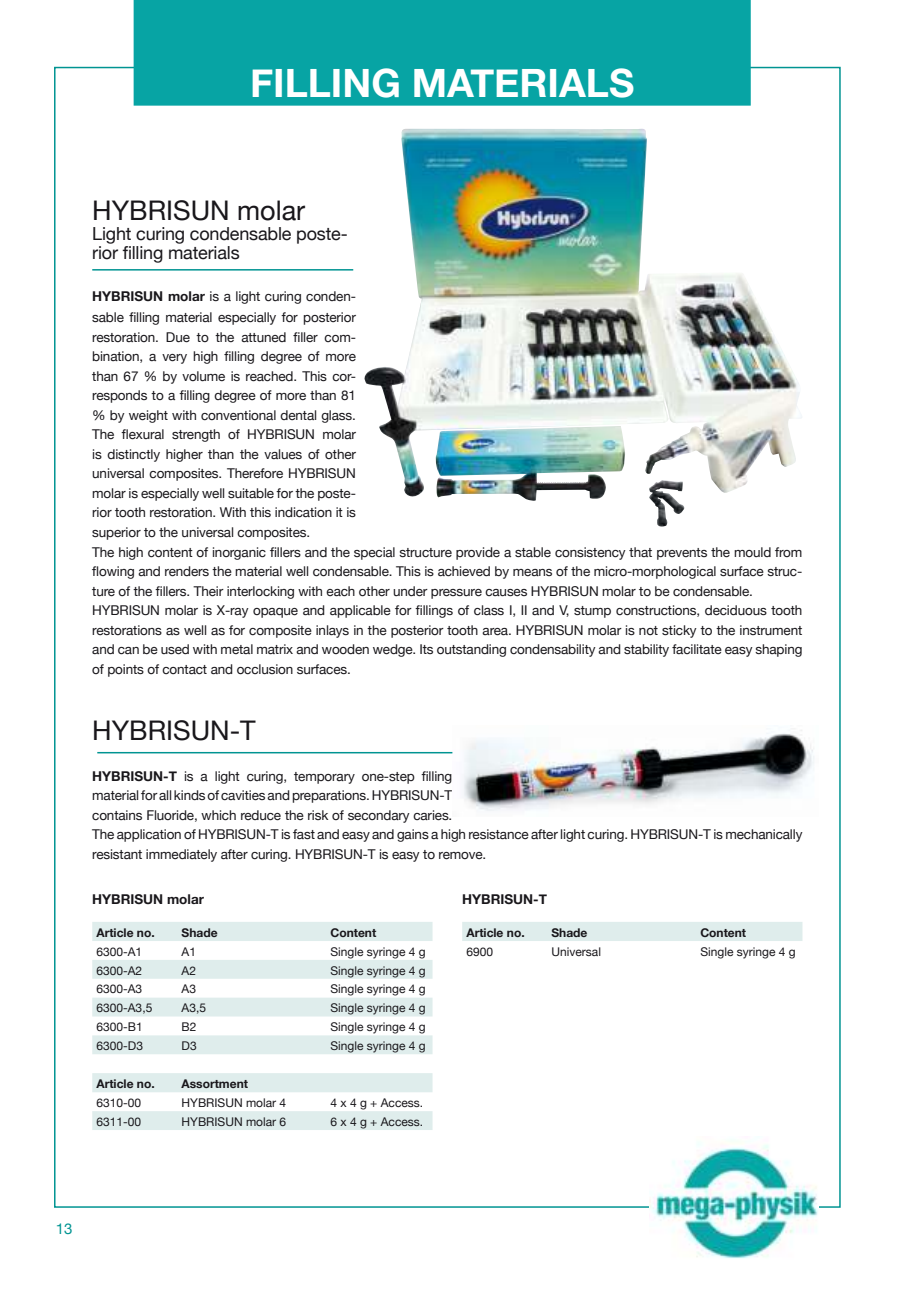
<style>
.page{position:relative;width:906px;height:1289px;background:#fff}
.page>*{position:absolute;margin:0;border:0;box-sizing:border-box;transform-origin:0 0}
.t1{font:700 39px "Helvetica Neue";color:#fff}
.t2{font:27px "Helvetica Neue";color:#19171b}
.t3{font:18px/19.5px "Helvetica Neue";letter-spacing:-.01em;color:#19171b}
.t4{font:15px "Helvetica Neue";color:#009492}
.t5{font:13.5px/19.5px "Helvetica Neue";letter-spacing:-.01em;color:#19171b}
.t6{font:700 13.5px "Helvetica Neue";color:#19171b}
.t7{font:12px "Helvetica Neue";color:#19171b}
.t8{font:700 12px "Helvetica Neue";color:#19171b}
.s1{font-weight:700}
</style>
<div class="page">
<img style="left:650px;top:1142px;width:168px;height:117px">
<div style="left:134px;top:0;width:616px;height:106px;background:#07a4a4"></div>
<hr style="left:92px;top:269px;width:261px;height:1px;background:#009492">
<img style="left:364px;top:129px;width:438px;height:369px">
<svg style="left:92px;top:922px;width:340px;height:207px;fill:#e3efee"></svg>
<div style="left:462px;top:922px;width:340px;height:19px;background:#dfedec"></div>
<img style="left:452px;top:730px;width:362px;height:81px">
<hr style="left:97px;top:752px;width:355px;height:1px;background:#009492">
<h1 class="t1" style="left:250px;top:69px;width:386px">FILLING MATERIALS</h1>
<h2 class="t2" style="left:92px;top:199px;width:214px">HYBRISUN molar</h2>
<h3 class="t3" style="left:92px;top:225px;width:257px">Light curing condensable poste&shy;rior filling materials</h3>
<p class="t5" style="left:92px;top:287px;width:265px;line-height:21px"><span class="s1">HYBRISUN molar</span> is a light curing conden&shy;sable filling material especially for posterior</p>
<p class="t5" style="left:92px;top:328px;width:711px">restoration. Due to the attuned filler com-<br>bination, a very high filling degree of more<br>than 67 % by volume is reached. This cor-<br>responds to a filling degree of more than 81<br>% by weight with conventional dental glass.<br>The flexural strength of HYBRISUN molar<br>is distinctly higher than the values of other<br>universal composites. Therefore HYBRISUN<br>molar is especially well suitable for the poste-<br>rior tooth restoration. With this indication it is<br>superior to the universal composites.<br>The high content of inorganic fillers and the special structure provide a stable consistency that prevents the mould from flowing and renders the material well condensable. This is achieved by means of the micro-morphological surface struc&shy;ture of the fillers. Their interlocking with each other under pressure causes HYBRISUN molar to be condensable.<br>HYBRISUN molar is X-ray opaque and applicable for fillings of class I, II and V, stump constructions, deciduous tooth restorations as well as for composite inlays in the posterior tooth area. HYBRISUN molar is not sticky to the instrument and can be used with metal matrix and wooden wedge. Its outstanding condensability and stability facilitate easy shaping of points of contact and occlusion surfaces.</p>
<h2 class="t2" style="left:92px;top:719px;width:165px">HYBRISUN-T</h2>
<p class="t5" style="left:92px;top:767px;width:711px"><span class="s1">HYBRISUN-T</span> is a light curing, temporary one-step filling<br>material for all kinds of cavities and preparations. HYBRISUN-T<br>contains Fluoride, which reduce the risk of secondary caries.<br>The application of HYBRISUN-T is fast and easy and gains a high resistance after light curing. HYBRISUN-T is mechanically resistant immediately after curing. HYBRISUN-T is easy to remove.</p>
<p class="t6" style="left:92px;top:894px;width:113px">HYBRISUN molar</p>
<p class="t8" style="left:96px;top:928px;width:60px">Article no.</p>
<p class="t8" style="left:182px;top:928px;width:38px">Shade</p>
<p class="t8" style="left:330px;top:928px;width:47px">Content</p>
<p class="t7" style="left:96px;top:942px;width:47px">6300-A1</p>
<p class="t7" style="left:182px;top:946px;width:16px">A1</p>
<p class="t7" style="left:330px;top:942px;width:97px">Single syringe 4 g</p>
<p class="t7" style="left:96px;top:961px;width:47px">6300-A2</p>
<p class="t7" style="left:182px;top:965px;width:16px">A2</p>
<p class="t7" style="left:330px;top:961px;width:97px">Single syringe 4 g</p>
<p class="t7" style="left:96px;top:980px;width:47px">6300-A3</p>
<p class="t7" style="left:182px;top:980px;width:16px">A3</p>
<p class="t7" style="left:330px;top:980px;width:97px">Single syringe 4 g</p>
<p class="t7" style="left:96px;top:999px;width:57px">6300-A3,5</p>
<p class="t7" style="left:182px;top:999px;width:26px">A3,5</p>
<p class="t7" style="left:330px;top:999px;width:97px">Single syringe 4 g</p>
<p class="t7" style="left:96px;top:1018px;width:48px">6300-B1</p>
<p class="t7" style="left:182px;top:1021px;width:16px">B2</p>
<p class="t7" style="left:330px;top:1018px;width:97px">Single syringe 4 g</p>
<p class="t7" style="left:96px;top:1037px;width:48px">6300-D3</p>
<p class="t7" style="left:182px;top:1037px;width:17px">D3</p>
<p class="t7" style="left:330px;top:1037px;width:97px">Single syringe 4 g</p>
<p class="t8" style="left:96px;top:1079px;width:60px">Article no.</p>
<p class="t8" style="left:182px;top:1079px;width:68px">Assortment</p>
<p class="t7" style="left:96px;top:1093px;width:46px">6310-00</p>
<p class="t7" style="left:182px;top:1093px;width:106px">HYBRISUN molar 4</p>
<p class="t7" style="left:330px;top:1093px;width:94px">4 x 4 g + Access.</p>
<p class="t7" style="left:96px;top:1112px;width:46px">6311-00</p>
<p class="t7" style="left:182px;top:1112px;width:106px">HYBRISUN molar 6</p>
<p class="t7" style="left:330px;top:1112px;width:94px">6 x 4 g + Access.</p>
<p class="t6" style="left:462px;top:894px;width:86px">HYBRISUN-T</p>
<p class="t8" style="left:466px;top:928px;width:60px">Article no.</p>
<p class="t8" style="left:551px;top:928px;width:38px">Shade</p>
<p class="t8" style="left:700px;top:928px;width:47px">Content</p>
<p class="t7" style="left:466px;top:942px;width:28px">6900</p>
<p class="t7" style="left:551px;top:946px;width:51px">Universal</p>
<p class="t7" style="left:700px;top:942px;width:97px">Single syringe 4 g</p>
<p class="t4" style="left:56px;top:1218px;width:18px">13</p>
</div>
